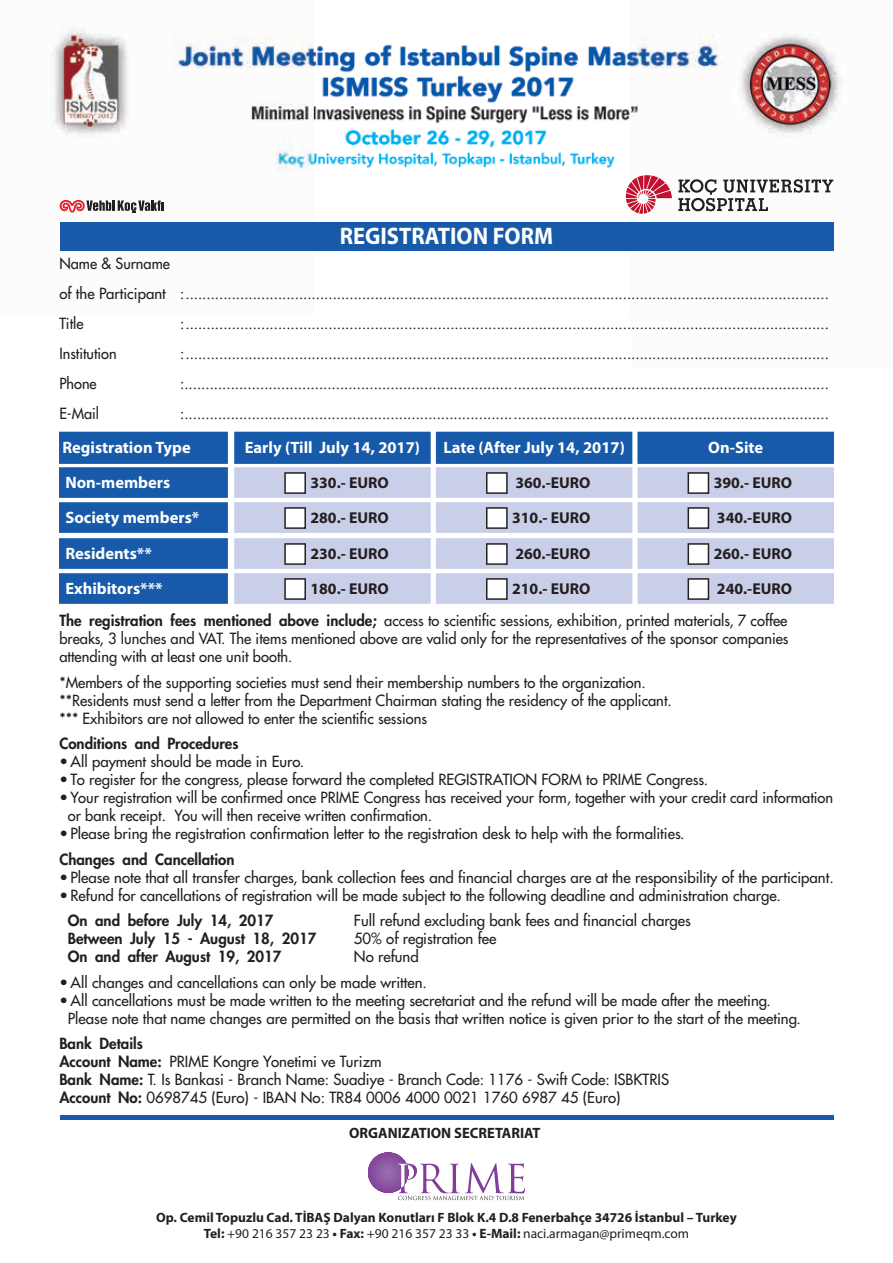
<style>
.page{position:relative;width:893px;height:1263px;background:#fff}
.page>*{position:absolute;margin:0;border:0;box-sizing:border-box;transform-origin:0 0}
.t1{font:700 24px "Myriad Pro";color:#fff;scale:.94 1}
.t2{font:700 16.5px "Myriad Pro";color:#fff}
.t3{font:700 15.75px "Myriad Pro";color:#231f20}
.t4{font:15px/18px "Futura Normal Tr";color:#231f20}
.t5{font:15px "Futura Heavy Tr";color:#231f20}
.t6{font:700 15px "Myriad Pro";color:#231f20}
.t7{font:700 13.5px/16.2px "Myriad Pro";color:#231f20;text-align:center}
.s1{font-family:"Futura Heavy Tr"}
.s2{font-weight:400}
</style>
<div class="page">
<img style="left:51px;top:29px;width:791px;height:1172px">
<div style="left:60px;top:222px;width:773px;height:29px;background:#175aa9"></div>
<hr style="left:60px;top:1116px;width:773px;height:4px;background:#175aa9">
<svg style="left:368px;top:1152px;width:157px;height:48px"></svg>
<div style="left:234px;top:467px;width:197px;height:31px;background:#c9cfe8"></div>
<div style="left:436px;top:467px;width:196px;height:31px;background:#c9cfe8"></div>
<div style="left:234px;top:432px;width:600px;height:32px;background:#175aa9"></div>
<div style="left:637px;top:467px;width:197px;height:31px;background:#c9cfe8"></div>
<svg style="left:284px;top:472px;width:22px;height:22px"></svg>
<svg style="left:486px;top:472px;width:22px;height:22px"></svg>
<svg style="left:688px;top:472px;width:21px;height:22px"></svg>
<div style="left:234px;top:502px;width:197px;height:31px;background:#c9cfe8"></div>
<div style="left:436px;top:502px;width:196px;height:31px;background:#c9cfe8"></div>
<div style="left:637px;top:502px;width:197px;height:31px;background:#c9cfe8"></div>
<svg style="left:284px;top:507px;width:22px;height:22px"></svg>
<svg style="left:486px;top:507px;width:22px;height:22px"></svg>
<svg style="left:688px;top:507px;width:21px;height:22px"></svg>
<div style="left:234px;top:538px;width:197px;height:31px;background:#c9cfe8"></div>
<div style="left:436px;top:538px;width:196px;height:31px;background:#c9cfe8"></div>
<div style="left:637px;top:538px;width:197px;height:31px;background:#c9cfe8"></div>
<svg style="left:284px;top:543px;width:22px;height:22px"></svg>
<svg style="left:486px;top:543px;width:22px;height:22px"></svg>
<svg style="left:688px;top:543px;width:21px;height:22px"></svg>
<svg style="left:59px;top:432px;width:169px;height:172px;background:#2e6ab1"></svg>
<div style="left:234px;top:573px;width:197px;height:31px;background:#c9cfe8"></div>
<div style="left:436px;top:573px;width:196px;height:31px;background:#c9cfe8"></div>
<div style="left:637px;top:573px;width:197px;height:31px;background:#c9cfe8"></div>
<svg style="left:284px;top:578px;width:22px;height:22px"></svg>
<svg style="left:486px;top:578px;width:22px;height:22px"></svg>
<svg style="left:688px;top:578px;width:21px;height:22px"></svg>
<svg style="left:60px;top:200px;width:104px;height:13px"></svg>
<svg style="left:678px;top:179px;width:155px;height:32px"></svg>
<svg style="left:626px;top:175px;width:46px;height:39px"></svg>
<h1 class="t1" style="left:340px;top:220px;width:228px">REGISTRATION FORM</h1>
<p class="t4" style="left:59px;top:249px;width:771px;line-height:30px">Name &amp; Surname<br>of the Participant :.........................................................................................................................................................<br>Title</p>
<p class="t4" style="left:180px;top:315px;width:650px">:.........................................................................................................................................................</p>
<p class="t4" style="left:59px;top:345px;width:59px">Institution</p>
<p class="t4" style="left:180px;top:345px;width:650px">:.........................................................................................................................................................</p>
<p class="t4" style="left:59px;top:375px;width:39px">Phone</p>
<p class="t4" style="left:180px;top:375px;width:650px">:.........................................................................................................................................................</p>
<p class="t4" style="left:59px;top:405px;width:41px">E-Mail</p>
<p class="t4" style="left:180px;top:405px;width:650px">:.........................................................................................................................................................</p>
<p class="t2" style="left:62px;top:437px;width:130px">Registration Type</p>
<p class="t2" style="left:245px;top:437px;width:177px">Early (Till July 14, 2017)</p>
<p class="t2" style="left:443px;top:437px;width:183px">Late (After July 14, 2017)</p>
<p class="t2" style="left:708px;top:437px;width:56px">On-Site</p>
<p class="t3" style="left:310px;top:472px;width:80px">330.- EURO</p>
<p class="t3" style="left:515px;top:472px;width:77px">360.-EURO</p>
<p class="t3" style="left:714px;top:472px;width:80px">390.- EURO</p>
<p class="t2" style="left:65px;top:506px;width:136px">Society members*</p>
<p class="t3" style="left:310px;top:507px;width:80px">280.- EURO</p>
<p class="t3" style="left:512px;top:507px;width:80px">310.- EURO</p>
<p class="t3" style="left:717px;top:507px;width:77px">340.-EURO</p>
<p class="t2" style="left:65px;top:542px;width:88px">Residents**</p>
<p class="t3" style="left:310px;top:543px;width:80px">230.- EURO</p>
<p class="t3" style="left:515px;top:543px;width:77px">260.-EURO</p>
<p class="t3" style="left:714px;top:543px;width:80px">260.- EURO</p>
<p class="t2" style="left:65px;top:577px;width:99px">Exhibitors***</p>
<p class="t3" style="left:310px;top:578px;width:80px">180.- EURO</p>
<p class="t3" style="left:512px;top:578px;width:80px">210.- EURO</p>
<p class="t3" style="left:717px;top:578px;width:77px">240.-EURO</p>
<p class="t2" style="left:65px;top:471px;width:106px">Non-members</p>
<p class="t4" style="left:59px;top:611px;width:731px;text-align:justify"><span class="s1">The registration fees mentioned above include;</span> access to scientific sessions, exhibition, printed materials, 7 coffee breaks, 3 lunches and VAT. The items mentioned above are valid only for the representatives of the sponsor companies attending with at least one unit booth.</p>
<p class="t4" style="left:59px;top:673px;width:614px">*Members of the supporting societies must send their membership numbers to the organization. **Residents must send a letter from the Department Chairman stating the residency of the applicant. *** Exhibitors are not allowed to enter the scientific sessions</p>
<p class="t5" style="left:59px;top:733px;width:181px">Conditions and Procedures</p>
<p class="t4" style="left:59px;top:752px;width:246px">• All payment should be made in Euro.</p>
<p class="t4" style="left:59px;top:770px;width:650px">• To register for the congress, please forward the completed REGISTRATION FORM to PRIME Congress.</p>
<p class="t4" style="left:68px;top:788px;width:767px;text-indent:-8px">• Your registration will be confirmed once PRIME Congress has received your form, together with your credit card information or bank receipt. You will then receive written confirmation.</p>
<p class="t4" style="left:59px;top:824px;width:627px">• Please bring the registration confirmation letter to the registration desk to help with the formalities.</p>
<p class="t5" style="left:59px;top:849px;width:177px">Changes and Cancellation</p>
<p class="t4" style="left:59px;top:868px;width:776px">• Please note that all transfer charges, bank collection fees and financial charges are at the responsibility of the participant.</p>
<p class="t4" style="left:59px;top:886px;width:723px">• Refund for cancellations of registration will be made subject to the following deadline and administration charge.</p>
<p class="t5" style="left:68px;top:910px;width:207px">On and before July 14, 2017</p>
<p class="t4" style="left:354px;top:911px;width:339px">Full refund excluding bank fees and financial charges</p>
<p class="t5" style="left:68px;top:928px;width:250px">Between July 15 - August 18, 2017</p>
<p class="t4" style="left:354px;top:929px;width:144px">50% of registration fee</p>
<p class="t5" style="left:68px;top:946px;width:215px">On and after August 19, 2017</p>
<p class="t4" style="left:354px;top:947px;width:66px">No refund</p>
<p class="t4" style="left:59px;top:973px;width:369px">• All changes and cancellations can only be made written.</p>
<p class="t4" style="left:68px;top:991px;width:734px;text-indent:-8px">• All cancellations must be made written to the meeting secretariat and the refund will be made after the meeting.<br>Please note that name changes are permitted on the basis that written notice is given prior to the start of the meeting.</p>
<p class="t5" style="left:59px;top:1033px;width:85px">Bank Details</p>
<p class="t4" style="left:59px;top:1052px;width:611px"><span class="s1">Account Name:</span> PRIME Kongre Yonetimi ve Turizm<br><span class="s1">Bank Name:</span> T. Is Bankasi - Branch Name: Suadiye - Branch Code: 1176 - Swift Code: ISBKTRIS<br><span class="s1">Account No:</span> 0698745 (Euro) - IBAN No: TR84 0006 4000 0021 1760 6987 45 (Euro)</p>
<p class="t6" style="left:349px;top:1123px;width:193px">ORGANIZATION SECRETARIAT</p>
<p class="t7" style="left:156px;top:1209px;width:582px">Op. Cemil Topuzlu Cad. TİBAŞ Dalyan Konutları F Blok K.4 D.8 Fenerbahçe 34726 İstanbul – Turkey<br>Tel: <span class="s2">+90 216 357 23 23</span> • Fax: <span class="s2">+90 216 357 23 33</span> • E-Mail: <span class="s2">naci.armagan@primeqm.com</span></p>
</div>
